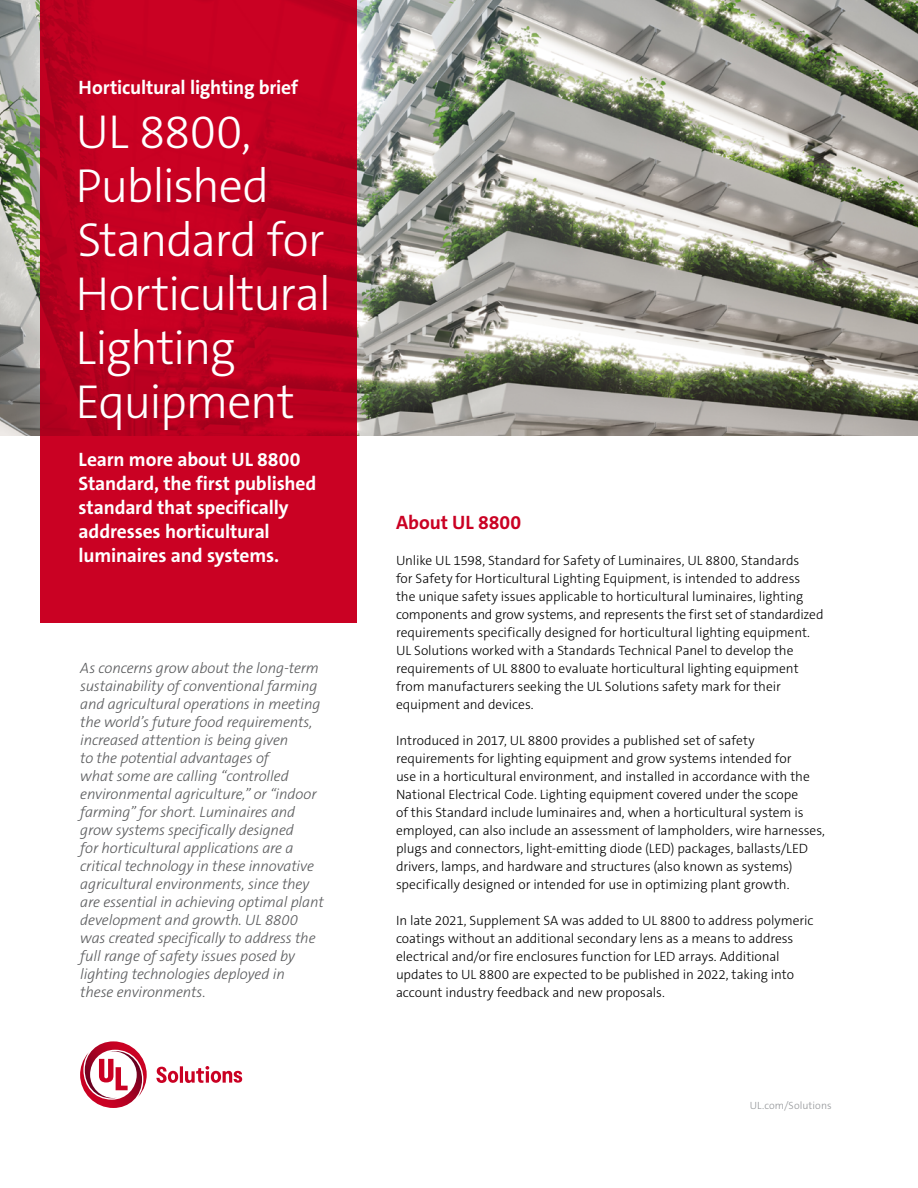
<style>
.page{position:relative;width:918px;height:1188px;background:#fff}
.page>*{position:absolute;margin:0;border:0;box-sizing:border-box;transform-origin:0 0}
.t1{font:300 48px/54px "The Sans C5";letter-spacing:-.025em;color:#fff}
.t2{font:700 19.5px/24px "The Sans C5";letter-spacing:-.01em;color:#fff}
.t3{font:700 19.5px "The Sans C5";color:#ca0123}
.t4{font:italic 300 15px/18px "The Sans C5";letter-spacing:-.015em;color:#58595b}
.t5{font:300 13.5px/18px "The Sans C5";letter-spacing:-.005em;color:#000}
.t6{font:300 10.5px "The Sans C5";letter-spacing:.005em;color:#939598}
</style>
<div class="page">
<svg style="left:80px;top:1041px;width:162px;height:67px"></svg>
<img style="left:0;top:0;width:918px;height:436px">
<svg style="left:40px;top:0;width:316px;height:623px;background:#c20021"></svg>
<h2 class="t2" style="left:79px;top:75px;width:221px">Horticultural lighting brief</h2>
<h1 class="t1" style="left:76px;top:105px;width:257px">UL 8800,<br>Published<br>Standard for<br>Horticultural<br>Lighting<br>Equipment</h1>
<h2 class="t2" style="left:79px;top:447px;width:239px">Learn more about UL 8800<br>Standard, the first published standard that specifically addresses horticultural luminaires and systems.</h2>
<p class="t4" style="left:80px;top:659px;width:245px">As concerns grow about the long-term sustainability of conventional farming and agricultural operations in meeting the world’s future food requirements, increased attention is being given<br>to the potential advantages of<br>what some are calling “controlled environmental agriculture,” or “indoor farming” for short. Luminaires and grow systems specifically designed<br>for horticultural applications are a critical technology in these innovative agricultural environments, since they are essential in achieving optimal plant development and growth. UL 8800 was created specifically to address the full range of safety issues posed by lighting technologies deployed in<br>these environments.</p>
<h2 class="t3" style="left:396px;top:510px;width:127px">About UL 8800</h2>
<p class="t5" style="left:396px;top:552px;width:429px">Unlike UL 1598, Standard for Safety of Luminaires, UL 8800, Standards<br>for Safety for Horticultural Lighting Equipment, is intended to address<br>the unique safety issues applicable to horticultural luminaires, lighting components and grow systems, and represents the first set of standardized requirements specifically designed for horticultural lighting equipment.<br>UL Solutions worked with a Standards Technical Panel to develop the requirements of UL 8800 to evaluate horticultural lighting equipment from manufacturers seeking the UL Solutions safety mark for their equipment and devices.</p>
<p class="t5" style="left:396px;top:732px;width:431px">Introduced in 2017, UL 8800 provides a published set of safety requirements for lighting equipment and grow systems intended for<br>use in a horticultural environment, and installed in accordance with the National Electrical Code. Lighting equipment covered under the scope<br>of this Standard include luminaires and, when a horticultural system is employed, can also include an assessment of lampholders, wire harnesses, plugs and connectors, light-emitting diode (LED) packages, ballasts/LED drivers, lamps, and hardware and structures (also known as systems) specifically designed or intended for use in optimizing plant growth.</p>
<p class="t5" style="left:396px;top:912px;width:419px">In late 2021, Supplement SA was added to UL 8800 to address polymeric coatings without an additional secondary lens as a means to address electrical and/or fire enclosures function for LED arrays. Additional updates to UL 8800 are expected to be published in 2022, taking into account industry feedback and new proposals.</p>
<p class="t6" style="left:750px;top:1099px;width:83px">UL.com/Solutions</p>
</div>
